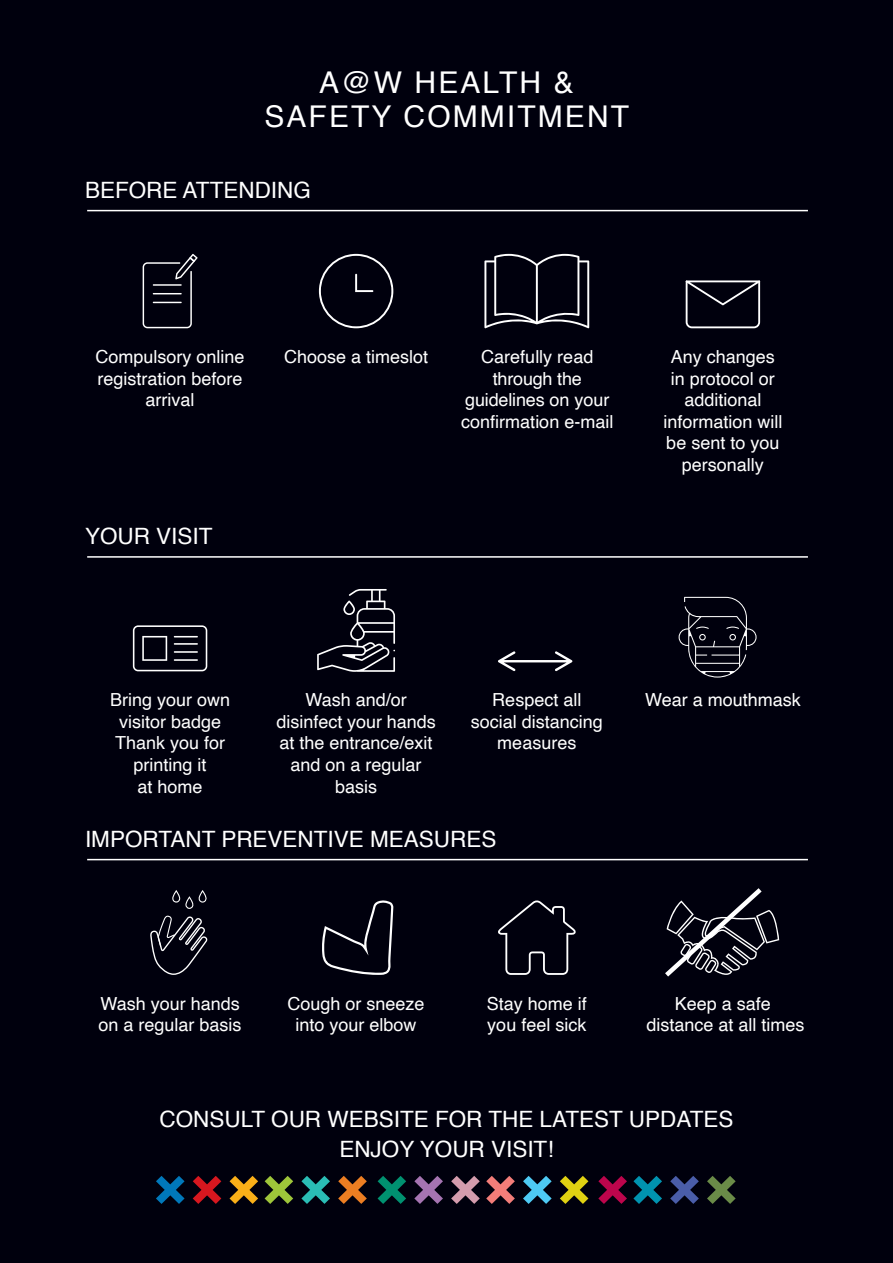
<style>
.page{position:relative;width:893px;height:1263px;background:#00000d}
.page>*{position:absolute;margin:0;border:0;box-sizing:border-box;transform-origin:0 0}
.t1{font:30px/33.8px "Helvetica";letter-spacing:.07em;color:#fff;text-align:center}
.t2{font:22.5px/30px "Helvetica";color:#fff;text-align:center}
.t3{font:18px/21.6px "Helvetica";color:#fff;text-align:center}
</style>
<div class="page">
<hr style="left:87px;top:210px;width:721px;height:1px;background:#fff">
<hr style="left:87px;top:556px;width:721px;height:2px;background:#fff">
<hr style="left:87px;top:859px;width:721px;height:1px;background:#fff">
<svg style="left:143px;top:254px;width:55px;height:74px"></svg>
<svg style="left:319px;top:254px;width:74px;height:74px"></svg>
<svg style="left:484px;top:254px;width:105px;height:74px"></svg>
<svg style="left:686px;top:280px;width:74px;height:48px"></svg>
<svg style="left:150px;top:915px;width:57px;height:60px"></svg>
<svg style="left:172px;top:890px;width:35px;height:19px"></svg>
<svg style="left:498px;top:900px;width:78px;height:75px"></svg>
<svg style="left:322px;top:900px;width:71px;height:75px"></svg>
<svg style="left:133px;top:625px;width:74px;height:46px"></svg>
<hr style="left:174px;top:643px;width:24px;height:2px;background:#fff">
<hr style="left:174px;top:651px;width:24px;height:2px;background:#fff">
<hr style="left:174px;top:659px;width:24px;height:2px;background:#fff">
<svg style="left:498px;top:651px;width:74px;height:20px"></svg>
<svg style="left:665px;top:888px;width:114px;height:89px"></svg>
<svg style="left:317px;top:589px;width:78px;height:83px"></svg>
<svg style="left:679px;top:597px;width:77px;height:80px"></svg>
<svg style="left:156px;top:1176px;width:29px;height:28px"></svg>
<svg style="left:378px;top:1176px;width:28px;height:28px"></svg>
<svg style="left:265px;top:1176px;width:28px;height:28px"></svg>
<svg style="left:486px;top:1176px;width:29px;height:28px"></svg>
<svg style="left:633px;top:1176px;width:29px;height:28px"></svg>
<svg style="left:229px;top:1176px;width:29px;height:28px"></svg>
<svg style="left:451px;top:1176px;width:29px;height:28px"></svg>
<svg style="left:598px;top:1176px;width:29px;height:28px"></svg>
<svg style="left:338px;top:1176px;width:29px;height:28px"></svg>
<svg style="left:560px;top:1176px;width:28px;height:28px"></svg>
<svg style="left:707px;top:1176px;width:29px;height:28px"></svg>
<svg style="left:193px;top:1176px;width:28px;height:28px"></svg>
<svg style="left:414px;top:1176px;width:29px;height:28px"></svg>
<svg style="left:301px;top:1176px;width:29px;height:28px"></svg>
<svg style="left:523px;top:1176px;width:29px;height:28px"></svg>
<svg style="left:670px;top:1176px;width:29px;height:28px"></svg>
<h1 class="t1" style="left:264px;top:67px;width:366px">A@W HEALTH &amp;<br>SAFETY COMMITMENT</h1>
<p class="t2" style="left:85px;top:175px;width:227px">BEFORE ATTENDING</p>
<p class="t3" style="left:96px;top:346px;width:151px">Compulsory online registration before arrival</p>
<p class="t2" style="left:85px;top:522px;width:129px">YOUR VISIT</p>
<p class="t3" style="left:284px;top:346px;width:146px">Choose a timeslot</p>
<p class="t3" style="left:461px;top:346px;width:154px">Carefully read through the guidelines on your confirmation e-mail</p>
<p class="t3" style="left:663px;top:346px;width:121px">Any changes in protocol or additional information will be sent to you personally</p>
<p class="t3" style="left:110px;top:689px;width:122px">Bring your own visitor badge<br>Thank you for printing it<br>at home</p>
<p class="t3" style="left:276px;top:689px;width:161px">Wash and/or disinfect your hands at the entrance/exit and on a regular basis</p>
<p class="t3" style="left:471px;top:689px;width:134px">Respect all social distancing measures</p>
<p class="t3" style="left:645px;top:689px;width:157px">Wear a mouthmask</p>
<p class="t2" style="left:85px;top:824px;width:413px">IMPORTANT PREVENTIVE MEASURES</p>
<p class="t3" style="left:99px;top:993px;width:145px;text-align:left">Wash your hands on a regular basis</p>
<p class="t3" style="left:288px;top:993px;width:139px">Cough or sneeze into your elbow</p>
<p class="t3" style="left:487px;top:993px;width:102px;text-align:left">Stay home if you feel sick</p>
<p class="t3" style="left:646px;top:993px;width:160px">Keep a safe distance at all times</p>
<p class="t2" style="left:160px;top:1105px;width:575px">CONSULT OUR WEBSITE FOR THE LATEST UPDATES<br>ENJOY YOUR VISIT!</p>
</div>
